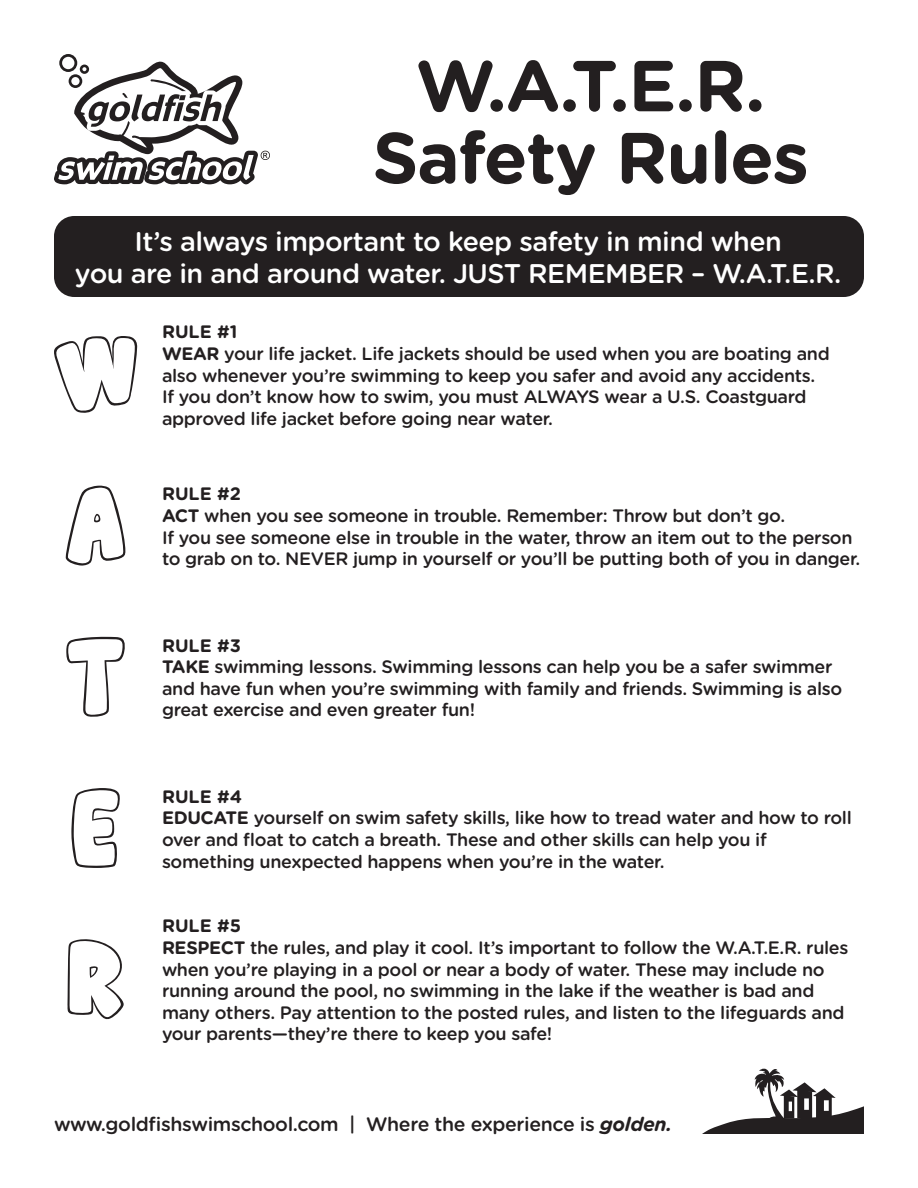
<style>
.page{position:relative;width:918px;height:1188px;background:#fff}
.page>*{position:absolute;margin:0;border:0;box-sizing:border-box;transform-origin:0 0}
.t1{font:700 72px "Gotham Rounded";letter-spacing:-.02em;color:#231f20}
.t2{font:500 27px "Gotham Rounded";letter-spacing:-.02em;color:#fff}
.t3{font:500 19.5px "Gotham Rounded";letter-spacing:-.02em;color:#231f20}
.t4{font:500 18px/21.6px "Gotham Rounded";letter-spacing:-.02em;color:#231f20}
.t5{font:700 18px "Gotham Rounded";color:#231f20}
.s1{font-weight:700}
.s2{font-weight:700;font-style:italic}
</style>
<div class="page">
<svg style="left:702px;top:1069px;width:162px;height:65px"></svg>
<svg style="left:54px;top:54px;width:216px;height:130px"></svg>
<div style="left:54px;top:216px;width:810px;height:81px;background:#231f20;border-radius:20px"></div>
<svg style="left:66px;top:486px;width:59px;height:80px"></svg>
<svg style="left:66px;top:637px;width:59px;height:80px"></svg>
<svg style="left:71px;top:788px;width:49px;height:80px"></svg>
<svg style="left:67px;top:939px;width:57px;height:80px"></svg>
<svg style="left:54px;top:336px;width:83px;height:77px"></svg>
<p class="t1" style="left:416px;top:33px;width:351px">W.A.T.E.R.</p>
<p class="t1" style="left:373px;top:105px;width:438px">Safety Rules</p>
<p class="t2" style="left:134px;top:222px;width:649px">It’s always important to keep safety in mind when</p>
<p class="t2" style="left:75px;top:255px;width:768px">you are in and around water. JUST REMEMBER – W.A.T.E.R.</p>
<p class="t5" style="left:162px;top:319px;width:77px">RULE #1</p>
<p class="t4" style="left:162px;top:342px;width:669px"><span class="s1">WEAR</span> your life jacket. Life jackets should be used when you are boating and also whenever you’re swimming to keep you safer and avoid any accidents.<br>If you don’t know how to swim, you must ALWAYS wear a U.S. Coastguard approved life jacket before going near water.</p>
<p class="t5" style="left:162px;top:481px;width:81px">RULE #2</p>
<p class="t4" style="left:162px;top:504px;width:625px"><span class="s1">ACT</span> when you see someone in trouble. Remember: Throw but don’t go.</p>
<p class="t4" style="left:162px;top:526px;width:700px">If you see someone else in trouble in the water, throw an item out to the person to grab on to. NEVER jump in yourself or you’ll be putting both of you in danger.</p>
<p class="t5" style="left:162px;top:632px;width:81px">RULE #3</p>
<p class="t4" style="left:162px;top:655px;width:682px"><span class="s1">TAKE</span> swimming lessons. Swimming lessons can help you be a safer swimmer and have fun when you’re swimming with family and friends. Swimming is also great exercise and even greater fun!</p>
<p class="t5" style="left:162px;top:783px;width:82px">RULE #4</p>
<p class="t4" style="left:162px;top:806px;width:691px"><span class="s1">EDUCATE</span> yourself on swim safety skills, like how to tread water and how to roll over and float to catch a breath. These and other skills can help you if</p>
<p class="t4" style="left:162px;top:850px;width:504px">something unexpected happens when you’re in the water.</p>
<p class="t5" style="left:162px;top:913px;width:81px">RULE #5</p>
<p class="t4" style="left:162px;top:936px;width:688px"><span class="s1">RESPECT</span> the rules, and play it cool. It’s important to follow the W.A.T.E.R. rules when you’re playing in a pool or near a body of water. These may include no running around the pool, no swimming in the lake if the weather is bad and many others. Pay attention to the posted rules, and listen to the lifeguards and your parents—they’re there to keep you safe!</p>
<p class="t3" style="left:54px;top:1110px;width:620px">www.goldfishswimschool.com | Where the experience is <span class="s2">golden.</span></p>
</div>
